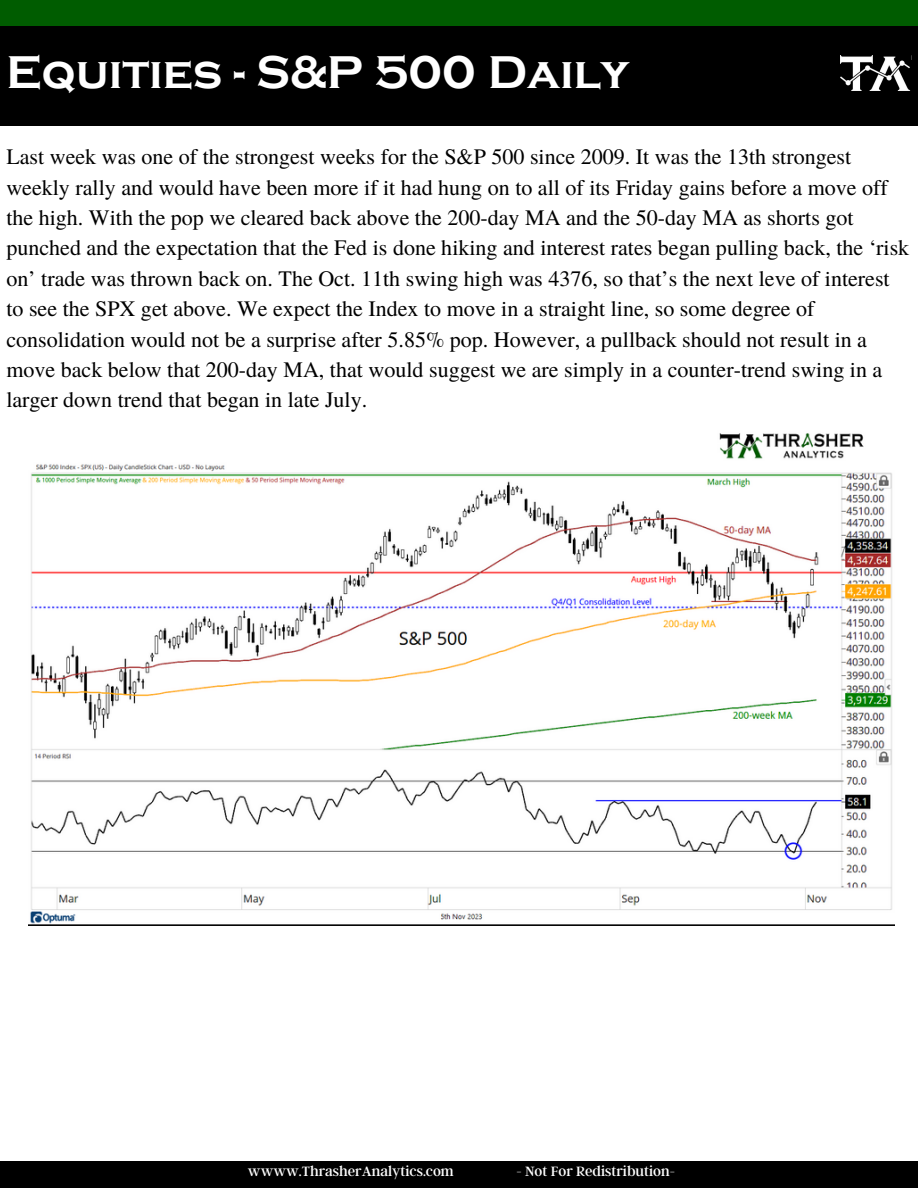
<style>
.page{position:relative;width:918px;height:1188px;background:#fff}
.page>*{position:absolute;margin:0;border:0;box-sizing:border-box;transform-origin:0 0}
.t1{font:700 47.25px "Copperplate Gothic";color:#fff}
.t2{font:22.05px/30.3px "Te X Gyre Termes";color:#000}
.t3{font:15px "Argent CF";color:#fff}
</style>
<div class="page">
<div style="left:0;top:0;width:918px;height:27px;background:#005c00"></div>
<div style="left:0;top:1162px;width:918px;height:26px;background:#000"></div>
<div style="left:0;top:26px;width:918px;height:100px;background:#000"></div>
<img style="left:840px;top:56px;width:71px;height:35px">
<img style="left:28px;top:433px;width:867px;height:493px">
<p class="t1" style="left:6px;top:46px;width:624px">Equities - S&amp;P 500 Daily</p>
<p class="t2" style="left:6px;top:141px;width:904px">Last week was one of the strongest weeks for the S&amp;P 500 since 2009. It was the 13th strongest weekly rally and would have been more if it had hung on to all of its Friday gains before a move off the high. With the pop we cleared back above the 200-day MA and the 50-day MA as shorts got punched and the expectation that the Fed is done hiking and interest rates began pulling back, the ‘risk on’ trade was thrown back on. The Oct. 11th swing high was 4376, so that’s the next leve of interest to see the SPX get above. We expect the Index to move in a straight line, so some degree of consolidation would not be a surprise after 5.85% pop. However, a pullback should not result in a move back below that 200-day MA, that would suggest we are simply in a counter-trend swing in a larger down trend that began in late July.</p>
<p class="t3" style="left:248px;top:1161px;width:207px">wwww.ThrasherAnalytics.com</p>
<p class="t3" style="left:516px;top:1161px;width:160px">- Not For Redistribution-</p>
</div>
